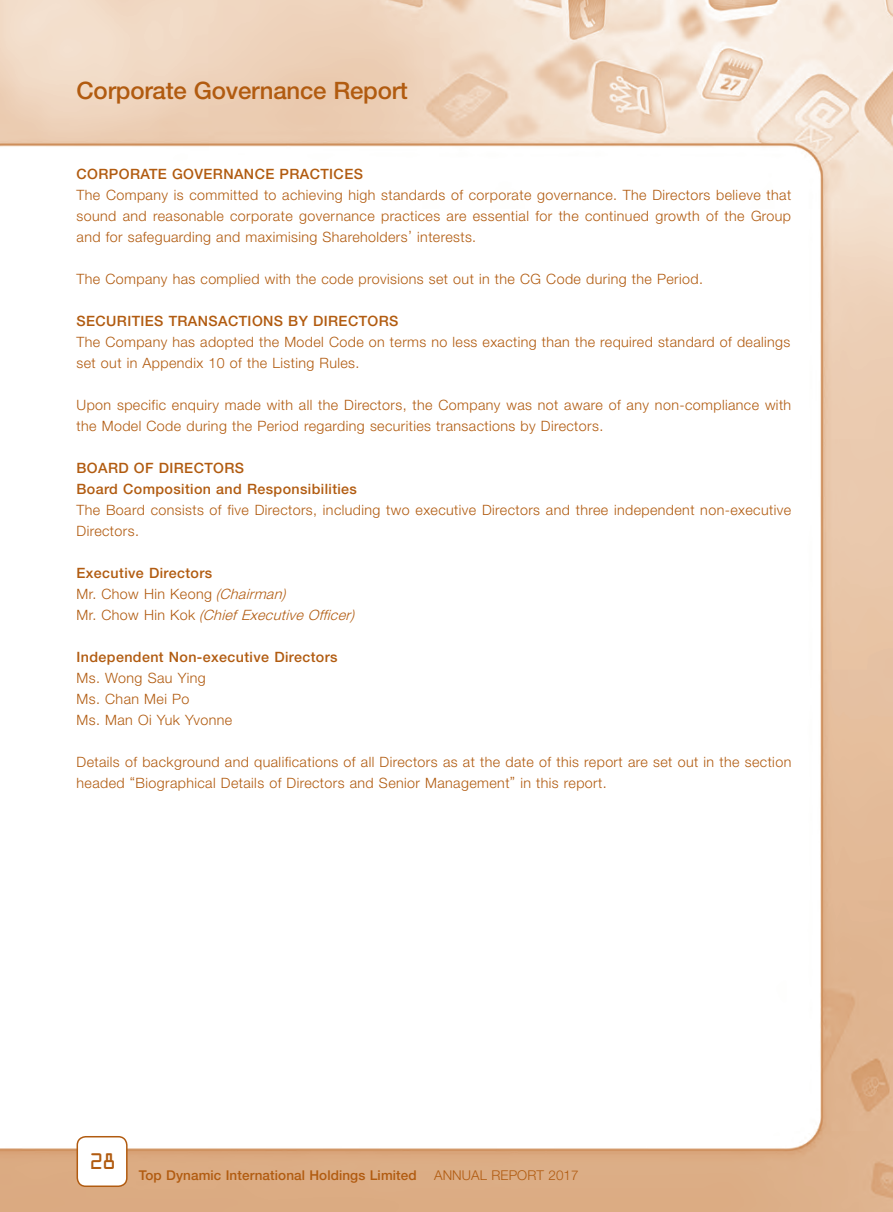
<style>
.page{position:relative;width:893px;height:1212px;background:#fff}
.page>*{position:absolute;margin:0;border:0;box-sizing:border-box;transform-origin:0 0}
.t1{font:500 24px "Helvetica Neue LT Std";letter-spacing:-.01em;color:#b15b10}
.t2{font:20.25px "OCRA Std";color:#b15b10}
.Body_Text{font:300 14.25px/21px "Helvetica Neue LT Std";letter-spacing:.03em;color:#b15b10}
.Heading_2{font:500 14.25px "Helvetica Neue LT Std";letter-spacing:.03em;color:#b15b10}
.Heading_1{font:500 14.25px "Helvetica Neue LT Std";letter-spacing:.03em;color:#b15b10}
.Body_Text-2{font:italic 300 14.25px "Helvetica Neue LT Std";color:#b15b10}
.t3{font:500 13.5px "Helvetica Neue LT Std";letter-spacing:.01em;color:#b15b10}
.t4{font:300 13.5px "Helvetica Neue LT Std";letter-spacing:.01em;color:#b15b10}
.s1{font-style:italic}
.s2{font-style:normal}
</style>
<div class="page">
<img style="left:0;top:0;width:893px;height:1212px">
<div style="left:77px;top:1137px;width:50px;height:49px;background:#fff;border-radius:9px"></div>
<div style="left:77px;top:1136px;width:51px;height:51px;border:2px solid #b15b10;border-radius:9px"></div>
<p class="t1" style="left:77px;top:76px;width:333px">Corporate Governance Report</p>
<p class="Heading_1" style="left:77px;top:165px;width:288px">CORPORATE GOVERNANCE PRACTICES</p>
<p class="Body_Text" style="left:77px;top:184px;width:716px;text-align:justify">The Company is committed to achieving high standards of corporate governance. The Directors believe that sound and reasonable corporate governance practices are essential for the continued growth of the Group and for safeguarding and maximising Shareholders’ interests.</p>
<p class="Body_Text" style="left:77px;top:268px;width:628px">The Company has complied with the code provisions set out in the CG Code during the Period.</p>
<p class="Heading_1" style="left:77px;top:312px;width:323px">SECURITIES TRANSACTIONS BY DIRECTORS</p>
<p class="Body_Text" style="left:77px;top:331px;width:715px">The Company has adopted the Model Code on terms no less exacting than the required standard of dealings set out in Appendix 10 of the Listing Rules.</p>
<p class="Body_Text" style="left:77px;top:394px;width:716px">Upon specific enquiry made with all the Directors, the Company was not aware of any non-compliance with the Model Code during the Period regarding securities transactions by Directors.</p>
<p class="Heading_1" style="left:77px;top:459px;width:169px">BOARD OF DIRECTORS</p>
<p class="Heading_2" style="left:77px;top:480px;width:282px">Board Composition and Responsibilities</p>
<p class="Body_Text" style="left:77px;top:499px;width:716px">The Board consists of five Directors, including two executive Directors and three independent non-executive<br>Directors.</p>
<p class="Heading_2" style="left:77px;top:564px;width:137px">Executive Directors</p>
<p class="Body_Text" style="left:77px;top:583px;width:215px">Mr. Chow Hin Keong <span class="s1">(Chairman)</span></p>
<p class="Body_Text-2" style="left:77px;top:606px;width:283px"><span class="s2">M r . C h o w H i n K o k</span> (ChiefExecutive Officer)</p>
<p class="Heading_2" style="left:77px;top:648px;width:262px">Independent Non-executive Directors</p>
<p class="Body_Text" style="left:77px;top:667px;width:131px">Ms. Wong Sau Ying</p>
<p class="Body_Text" style="left:77px;top:688px;width:114px">Ms. Chan Mei Po</p>
<p class="Body_Text" style="left:77px;top:709px;width:157px">Ms. Man Oi Yuk Yvonne</p>
<p class="Body_Text" style="left:77px;top:751px;width:716px">Details of background and qualifications of all Directors as at the date of this report are set out in the section headed “Biographical Details of Directors and Senior Management” in this report.</p>
<p class="t2" style="left:89px;top:1152px;width:29px">28</p>
<p class="t3" style="left:139px;top:1167px;width:279px">Top Dynamic International Holdings Limited</p>
<p class="t4" style="left:434px;top:1166px;width:146px">ANNUAL REPORT 2017</p>
</div>
